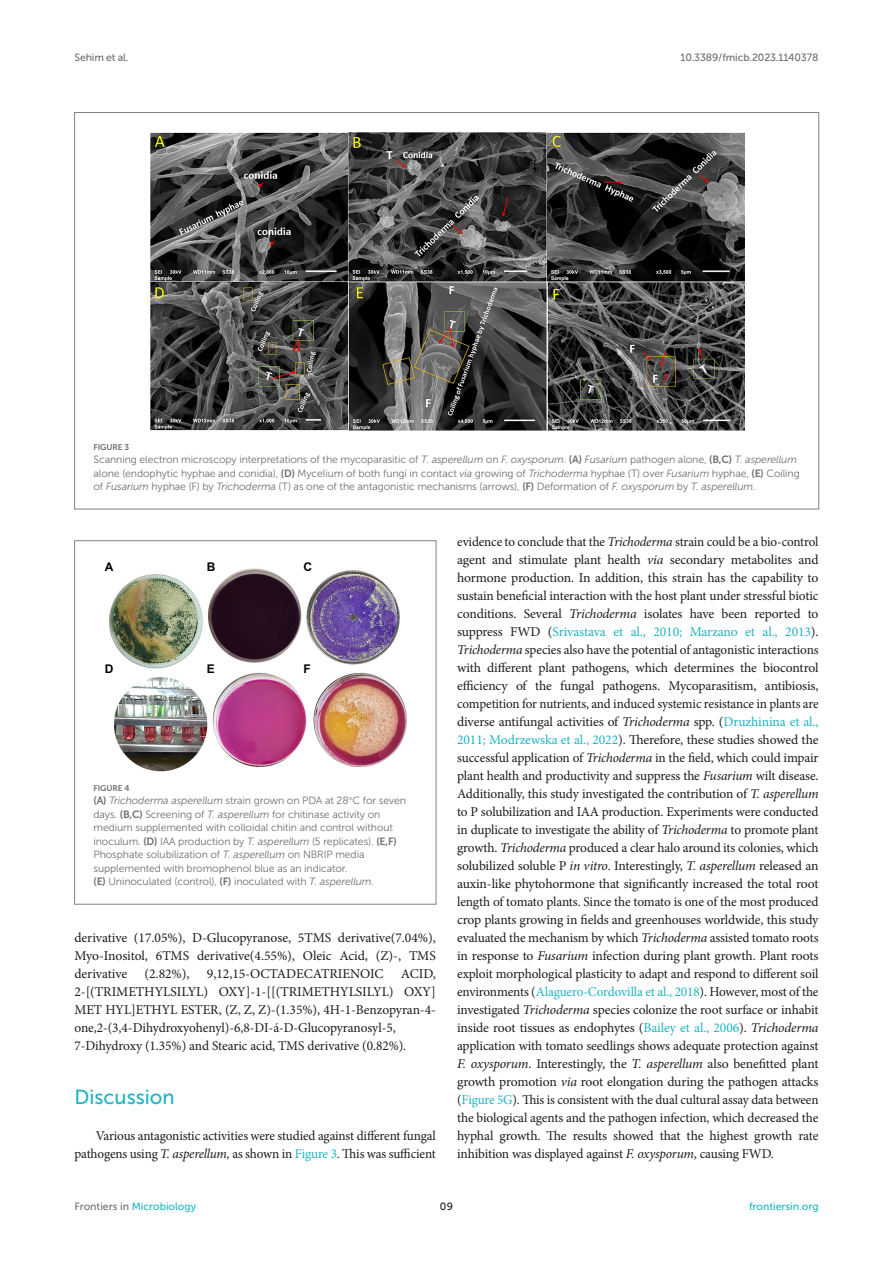
<style>
.page{position:relative;width:893px;height:1263px;background:#fff}
.page>*{position:absolute;margin:0;border:0;box-sizing:border-box;transform-origin:0 0}
.HEAD_1{font:20.25px "Museo Sans 500";color:#1db5c3}
.TEXT_FLUSH{font:13.5px/18px "Minion Pro";letter-spacing:-.01em;color:#1b1c1b;text-align:justify}
.t1{font:700 12px "Arial";color:#000}
.FIG_LEG{font:10.5px/13.5px "Museo Sans 300";letter-spacing:-.01em;color:#706f70}
.t2{font:10.5px "Museo Sans 500";color:#1db5c3}
.t3{font:10.5px "Museo Sans 500";letter-spacing:-.015em;color:#706f70}
.t4{font:10.5px "Museo Sans 500";color:#1b1c1b}
.FIG_HD{font:8.25px "Museo Sans 700";letter-spacing:-.01em;color:#706f70}
.s1{font-style:italic}
.s2{font-family:"Museo Sans 700"}
.s3{font-family:"STIX"}
.s4{color:#1db5c3}
.s5{color:#706f70}
</style>
<div class="page">
<img style="left:150px;top:132px;width:594px;height:299px">
<img style="left:109px;top:568px;width:298px;height:204px">
<div style="left:74px;top:540px;width:362px;height:364px;border:1px solid #808285"></div>
<p class="t3" style="left:74px;top:51px;width:56px">Sehim et al.</p>
<p class="t3" style="left:680px;top:51px;width:140px">10.3389/fmicb.2023.1140378</p>
<p class="FIG_HD" style="left:94px;top:442px;width:37px">FIGURE 3</p>
<p class="FIG_LEG" style="left:94px;top:453px;width:708px">Scanning electron microscopy interpretations of the mycoparasitic of <span class="s1">T. asperellum</span> on <span class="s1">F. oxysporum</span>. <span class="s2">(A)</span> <span class="s1">Fusarium</span> pathogen alone, <span class="s2">(B,C)</span> <span class="s1">T. asperellum </span>alone (endophytic hyphae and conidia), <span class="s2">(D)</span> Mycelium of both fungi in contact <span class="s1">via</span> growing of <span class="s1">Trichoderma</span> hyphae (T) over <span class="s1">Fusarium</span> hyphae, <span class="s2">(E)</span> Coiling of <span class="s1">Fusarium</span> hyphae (F) by <span class="s1">Trichoderma</span> (T) as one of the antagonistic mechanisms (arrows), <span class="s2">(F)</span> Deformation of <span class="s1">F. oxysporum</span> by <span class="s1">T. asperellum.</span></p>
<p class="t1" style="left:105px;top:558px;width:10px">A</p>
<p class="t1" style="left:207px;top:558px;width:10px">B</p>
<p class="t1" style="left:303px;top:558px;width:10px">C</p>
<p class="t1" style="left:105px;top:661px;width:10px">D</p>
<p class="t1" style="left:207px;top:661px;width:10px">E</p>
<p class="t1" style="left:303px;top:661px;width:9px">F</p>
<p class="FIG_HD" style="left:94px;top:783px;width:37px">FIGURE 4</p>
<p class="FIG_LEG" style="left:94px;top:794px;width:314px"><span class="s2">(A)</span> <span class="s1">Trichoderma asperellum</span> strain grown on PDA at 28<span class="s3">°</span>C for seven days. <span class="s2">(B,C)</span> Screening of <span class="s1">T. asperellum</span> for chitinase activity on medium supplemented with colloidal chitin and control without inoculum. <span class="s2">(D)</span> IAA production by <span class="s1">T. asperellum</span> (5 replicates). <span class="s2">(E,F)<br></span>Phosphate solubilization of <span class="s1">T. asperellum</span> on NBRIP media supplemented with bromophenol blue as an indicator.<br><span class="s2">(E)</span> Uninoculated (control), <span class="s2">(F)</span> inoculated with <span class="s1">T. asperellum.</span></p>
<p class="TEXT_FLUSH" style="left:74px;top:929px;width:363px">derivative (17.05%), D-Glucopyranose, 5TMS derivative(7.04%), Myo-Inositol, 6TMS derivative(4.55%), Oleic Acid, (Z)-, TMS derivative</p>
<p class="TEXT_FLUSH" style="left:145px;top:965px;width:47px">(2.82%),</p>
<p class="TEXT_FLUSH" style="left:207px;top:965px;width:178px">9,12,15-OCTADECATRIENOIC</p>
<p class="TEXT_FLUSH" style="left:74px;top:965px;width:363px;text-align:left;text-indent:326px">ACID, 2-[(TRIMETHYLSILYL) OXY]-1-[[(TRIMETHYLSILYL) OXY] MET HYL]ETHYL ESTER, (Z, Z, Z)-(1.35%), 4H-1-Benzopyran-4- one,2-(3,4-Dihydroxyohenyl)-6,8-DI-á-D-Glucopyranosyl-5, 7-Dihydroxy (1.35%) and Stearic acid, TMS derivative (0.82%).</p>
<p class="HEAD_1" style="left:74px;top:1086px;width:102px">Discussion</p>
<p class="TEXT_FLUSH" style="left:74px;top:1127px;width:363px;text-align:right">Various antagonistic activities were studied against different fungal pathogens using <span class="s1">T. asperellum,</span> as shown in <span class="s4">Figure 3</span>. This was sufficient</p>
<p class="TEXT_FLUSH" style="left:457px;top:533px;width:363px">evidence to conclude that the <span class="s1">Trichoderma</span> strain could be a bio-control agent and stimulate plant health <span class="s1">via</span> secondary metabolites and hormone production. In addition, this strain has the capability to sustain beneficial interaction with the host plant under stressful biotic conditions. Several <span class="s1">Trichoderma</span> isolates have been reported to suppress FWD (<span class="s4">Srivastava et al., 2010; Marzano et al., 2013</span>).<br><span class="s1">Trichoderma</span> species also have the potential of antagonistic interactions with different plant pathogens, which determines the biocontrol efficiency of the fungal pathogens. Mycoparasitism, antibiosis, competition for nutrients, and induced systemic resistance in plants are diverse antifungal activities of <span class="s1">Trichoderma</span> spp. (<span class="s4">Druzhinina et al., 2011; Modrzewska et al., 2022</span>). Therefore, these studies showed the successful application of <span class="s1">Trichoderma</span> in the field, which could impair plant health and productivity and suppress the <span class="s1">Fusarium</span> wilt disease.<br>Additionally, this study investigated the contribution of <span class="s1">T. asperellum </span>to P solubilization and IAA production. Experiments were conducted in duplicate to investigate the ability of <span class="s1">Trichoderma</span> to promote plant growth. <span class="s1">Trichoderma</span> produced a clear halo around its colonies, which solubilized soluble P <span class="s1">in vitro</span>. Interestingly, <span class="s1">T. asperellum</span> released an auxin-like phytohormone that significantly increased the total root length of tomato plants. Since the tomato is one of the most produced crop plants growing in fields and greenhouses worldwide, this study evaluated the mechanism by which <span class="s1">Trichoderma</span> assisted tomato roots in response to <span class="s1">Fusarium</span> infection during plant growth. Plant roots exploit morphological plasticity to adapt and respond to different soil environments (<span class="s4">Alaguero-Cordovilla et al., 2018</span>). However, most of the investigated <span class="s1">Trichoderma</span> species colonize the root surface or inhabit inside root tissues as endophytes (<span class="s4">Bailey et al., 2006</span>). <span class="s1">Trichoderma </span>application with tomato seedlings shows adequate protection against <span class="s1">F. oxysporum</span>. Interestingly, the <span class="s1">T. asperellum</span> also benefitted plant growth promotion <span class="s1">via</span> root elongation during the pathogen attacks (<span class="s4">Figure 5G</span>). This is consistent with the dual cultural assay data between the biological agents and the pathogen infection, which decreased the hyphal growth. The results showed that the highest growth rate inhibition was displayed against <span class="s1">F. oxysporum</span>, causing FWD.</p>
<p class="t2" style="left:74px;top:1200px;width:123px"><span class="s5">Frontiers in</span> Microbiology</p>
<p class="t4" style="left:440px;top:1200px;width:15px">09</p>
<p class="t2" style="left:749px;top:1200px;width:71px">frontiersin.org</p>
</div>
